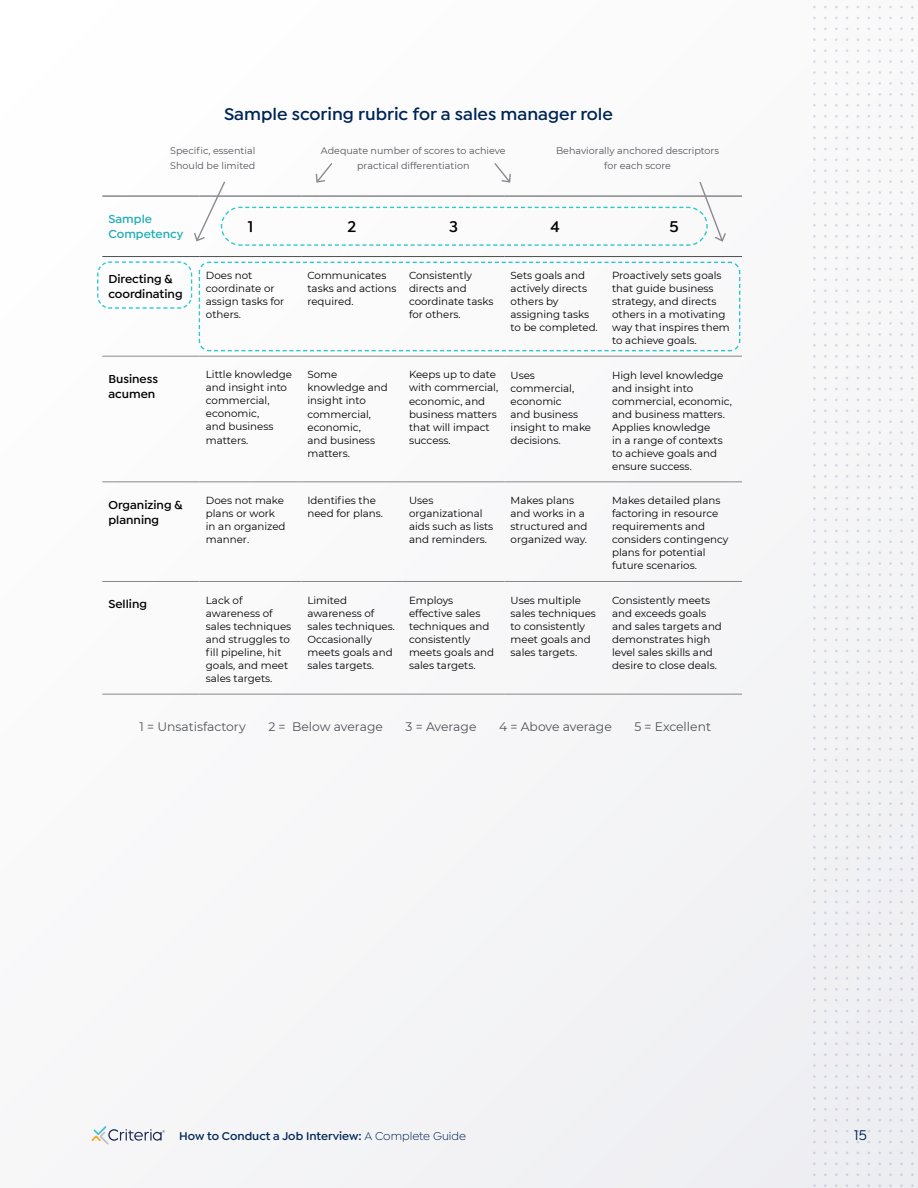
<style>
.page{position:relative;width:918px;height:1188px;background:#f7f7f8}
.page>*{position:absolute;margin:0;border:0;box-sizing:border-box;transform-origin:0 0}
.t1{font:600 18px "Isidora Sans";color:#002554}
.t2{font:600 16.5px "Isidora Sans";color:#000}
.t3{font:500 15px "Isidora Sans";color:#002554}
.t4{font:12.3px "Montserrat";color:#53565a}
.t5{font:600 12.3px/14.9px "Isidora Sans";color:#000}
.t6{font:600 12.3px/15px "Isidora Sans";color:#20b0b7}
.t7{font:600 12px "Isidora Sans";color:#002554}
.t8{font:10.2px/13px "Montserrat";color:#000}
.t9{font:9.6px/15px "Montserrat";color:#53565a;text-align:center}
.s1{font-weight:400}
</style>
<div class="page">
<svg style="left:92px;top:1126px;width:73px;height:19px"></svg>
<svg style="left:102px;top:355px;width:640px;height:339px"></svg>
<hr style="left:102px;top:196px;width:98px;height:1px;background:#53565a">
<hr style="left:606px;top:196px;width:136px;height:1px;background:#53565a">
<hr style="left:102px;top:256px;width:98px;height:1px;background:#53565a">
<hr style="left:200px;top:256px;width:101px;height:1px;background:#53565a">
<hr style="left:301px;top:256px;width:102px;height:1px;background:#53565a">
<hr style="left:403px;top:256px;width:101px;height:1px;background:#53565a">
<hr style="left:504px;top:256px;width:102px;height:1px;background:#53565a">
<hr style="left:606px;top:256px;width:136px;height:1px;background:#53565a">
<hr style="left:102px;top:356px;width:98px;height:1px;background:#8b8c90">
<hr style="left:200px;top:356px;width:101px;height:1px;background:#8b8c90">
<hr style="left:301px;top:356px;width:102px;height:1px;background:#8b8c90">
<hr style="left:403px;top:356px;width:101px;height:1px;background:#8b8c90">
<hr style="left:504px;top:356px;width:102px;height:1px;background:#8b8c90">
<hr style="left:606px;top:356px;width:136px;height:1px;background:#8b8c90">
<hr style="left:102px;top:481px;width:98px;height:1px;background:#8b8c90">
<hr style="left:200px;top:481px;width:101px;height:1px;background:#8b8c90">
<hr style="left:301px;top:481px;width:102px;height:1px;background:#8b8c90">
<hr style="left:403px;top:481px;width:101px;height:1px;background:#8b8c90">
<hr style="left:504px;top:481px;width:102px;height:1px;background:#8b8c90">
<hr style="left:606px;top:481px;width:136px;height:1px;background:#8b8c90">
<hr style="left:102px;top:581px;width:98px;height:1px;background:#8b8c90">
<hr style="left:200px;top:581px;width:101px;height:1px;background:#8b8c90">
<hr style="left:301px;top:581px;width:102px;height:1px;background:#8b8c90">
<hr style="left:403px;top:581px;width:101px;height:1px;background:#8b8c90">
<hr style="left:504px;top:581px;width:102px;height:1px;background:#8b8c90">
<hr style="left:606px;top:581px;width:136px;height:1px;background:#8b8c90">
<hr style="left:102px;top:694px;width:98px;height:1px;background:#8b8c90">
<hr style="left:200px;top:694px;width:101px;height:1px;background:#8b8c90">
<hr style="left:301px;top:694px;width:102px;height:1px;background:#8b8c90">
<hr style="left:403px;top:694px;width:101px;height:1px;background:#8b8c90">
<hr style="left:504px;top:694px;width:102px;height:1px;background:#8b8c90">
<hr style="left:606px;top:694px;width:136px;height:1px;background:#8b8c90">
<svg style="left:97px;top:261px;width:96px;height:48px"></svg>
<svg style="left:198px;top:261px;width:543px;height:91px"></svg>
<svg style="left:193px;top:163px;width:534px;height:83px"></svg>
<h1 class="t1" style="left:224px;top:104px;width:390px">Sample scoring rubric for a sales manager role</h1>
<p class="t9" style="left:170px;top:143px;width:87px;text-align:left">Specific, essential<br>Should be limited</p>
<p class="t9" style="left:556px;top:143px;width:165px">Behaviorally anchored descriptors for each score</p>
<p class="t9" style="left:321px;top:143px;width:186px">Adequate number of scores to achieve practical differentiation</p>
<p class="t6" style="left:108px;top:211px;width:76px">Sample<br>Competency</p>
<h2 class="t2" style="left:248px;top:217px;width:7px">1</h2>
<h2 class="t2" style="left:348px;top:217px;width:10px">2</h2>
<h2 class="t2" style="left:449px;top:217px;width:10px">3</h2>
<h2 class="t2" style="left:551px;top:217px;width:11px">4</h2>
<h2 class="t2" style="left:669px;top:217px;width:11px">5</h2>
<p class="t5" style="left:108px;top:272px;width:76px">Directing &amp; coordinating</p>
<p class="t8" style="left:206px;top:268px;width:80px">Does not coordinate or assign tasks for others.</p>
<p class="t8" style="left:307px;top:268px;width:90px">Communicates tasks and actions required.</p>
<p class="t8" style="left:409px;top:268px;width:86px">Consistently directs and coordinate tasks for others.</p>
<p class="t8" style="left:511px;top:268px;width:89px">Sets goals and actively directs others by assigning tasks to be completed.</p>
<p class="t8" style="left:612px;top:268px;width:119px">Proactively sets goals that guide business strategy, and directs others in a motivating way that inspires them to achieve goals.</p>
<p class="t5" style="left:108px;top:372px;width:51px">Business acumen</p>
<p class="t8" style="left:206px;top:368px;width:88px">Little knowledge and insight into commercial, economic,<br>and business matters.</p>
<p class="t8" style="left:307px;top:368px;width:82px">Some knowledge and insight into commercial, economic,<br>and business matters.</p>
<p class="t8" style="left:409px;top:368px;width:91px">Keeps up to date with commercial, economic, and business matters that will impact success.</p>
<p class="t8" style="left:511px;top:368px;width:82px">Uses commercial, economic<br>and business insight to make decisions.</p>
<p class="t8" style="left:612px;top:368px;width:121px">High level knowledge and insight into commercial, economic, and business matters.<br>Applies knowledge<br>in a range of contexts to achieve goals and ensure success.</p>
<p class="t5" style="left:108px;top:497px;width:76px">Organizing &amp; planning</p>
<p class="t8" style="left:206px;top:494px;width:81px">Does not make plans or work in an organized manner.</p>
<p class="t8" style="left:307px;top:494px;width:77px">Identifies the need for plans.</p>
<p class="t8" style="left:409px;top:494px;width:86px">Uses organizational aids such as lists and reminders.</p>
<p class="t8" style="left:511px;top:494px;width:78px">Makes plans and works in a structured and organized way.</p>
<p class="t8" style="left:612px;top:494px;width:118px">Makes detailed plans factoring in resource requirements and considers contingency plans for potential future scenarios.</p>
<p class="t5" style="left:108px;top:597px;width:40px">Selling</p>
<p class="t8" style="left:206px;top:593px;width:87px">Lack of awareness of sales techniques and struggles to fill pipeline, hit goals, and meet sales targets.</p>
<p class="t8" style="left:307px;top:593px;width:89px">Limited awareness of sales techniques.<br>Occasionally meets goals and sales targets.</p>
<p class="t8" style="left:409px;top:593px;width:87px">Employs effective sales techniques and consistently meets goals and sales targets.</p>
<p class="t8" style="left:511px;top:593px;width:87px">Uses multiple sales techniques to consistently meet goals and sales targets.</p>
<p class="t8" style="left:612px;top:593px;width:111px">Consistently meets and exceeds goals and sales targets and demonstrates high level sales skills and desire to close deals.</p>
<p class="t4" style="left:139px;top:718px;width:108px">1 = Unsatisfactory</p>
<p class="t4" style="left:268px;top:718px;width:116px">2 = Below average</p>
<p class="t4" style="left:406px;top:718px;width:72px">3 = Average</p>
<p class="t4" style="left:499px;top:718px;width:114px">4 = Above average</p>
<p class="t4" style="left:634px;top:718px;width:78px">5 = Excellent</p>
<p class="t7" style="left:179px;top:1129px;width:288px">How to Conduct a Job Interview: <span class="s1">A Complete Guide</span></p>
<h3 class="t3" style="left:854px;top:1127px;width:14px">15</h3>
</div>
